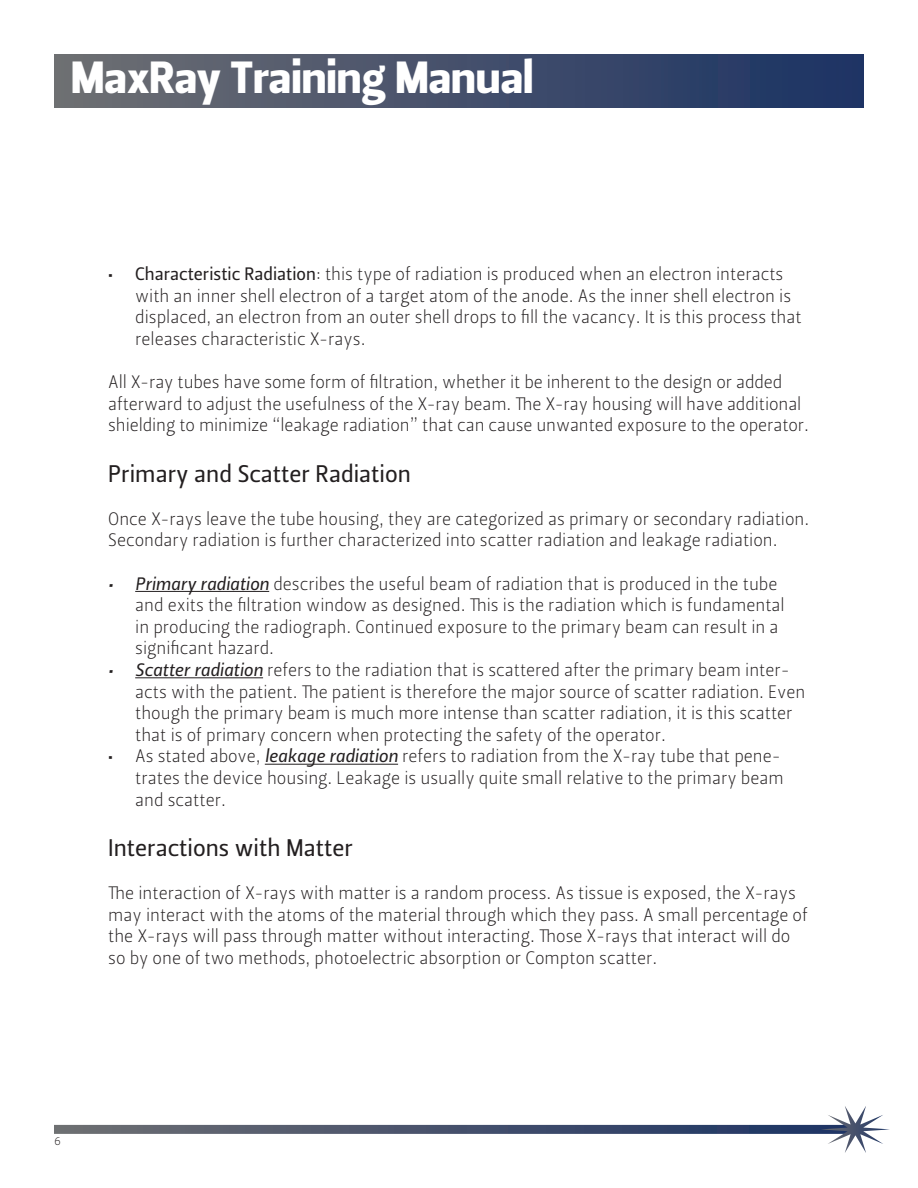
<style>
.page{position:relative;width:918px;height:1188px;background:#fff}
.page>*{position:absolute;margin:0;border:0;box-sizing:border-box;transform-origin:0 0}
.t1{font:45px "Leitura Sans Grot 4";color:#fff}
.t2{font:24px "Leitura Sans Grot 2";color:#231f20}
.t3{font:18px/21.6px "Leitura Sans Grot 1";color:#231f20}
.t4{font:12px "Leitura Sans Grot 1";color:#231f20}
.s1{font-family:"Leitura Sans Grot 2"}
.s2{font-family:"Leitura Sans Italic 2"}
</style>
<div class="page">
<svg style="left:54px;top:1125px;width:767px;height:9px;background:#49546d"></svg>
<svg style="left:821px;top:1106px;width:69px;height:47px"></svg>
<div style="left:54px;top:55px;width:810px;height:53px;background:linear-gradient(to right,#6f6f72,#1b3264)"></div>
<hr style="left:135px;top:591px;width:134px;height:1px;background:#231f20">
<hr style="left:135px;top:677px;width:128px;height:1px;background:#231f20">
<hr style="left:265px;top:764px;width:133px;height:1px;background:#231f20">
<h1 class="t1" style="left:71px;top:47px;width:464px">MaxRay Training Manual</h1>
<p class="t3" style="left:135px;top:263px;width:668px;text-indent:-27px"><span class="s1">• Characteristic Radiation</span>: this type of radiation is produced when an electron interacts with an inner shell electron of a target atom of the anode. As the inner shell electron is displaced, an electron from an outer shell drops to fill the vacancy. It is this process that releases characteristic X-rays.</p>
<p class="t3" style="left:108px;top:371px;width:702px">All X-ray tubes have some form of filtration, whether it be inherent to the design or added afterward to adjust the usefulness of the X-ray beam. The X-ray housing will have additional shielding to minimize “leakage radiation” that can cause unwanted exposure to the operator.</p>
<p class="t2" style="left:108px;top:457px;width:304px">Primary and Scatter Radiation</p>
<p class="t3" style="left:108px;top:508px;width:703px">Once X-rays leave the tube housing, they are categorized as primary or secondary radiation.<br>Secondary radiation is further characterized into scatter radiation and leakage radiation.</p>
<p class="t3" style="left:135px;top:573px;width:651px;text-indent:-27px"><span class="s2">• Primary radiation</span> describes the useful beam of radiation that is produced in the tube and exits the filtration window as designed. This is the radiation which is fundamental in producing the radiograph. Continued exposure to the primary beam can result in a significant hazard.</p>
<p class="t3" style="left:135px;top:659px;width:672px;text-indent:-27px"><span class="s2">• Scatter radiation</span> refers to the radiation that is scattered after the primary beam inter&shy;acts with the patient. The patient is therefore the major source of scatter radiation. Even though the primary beam is much more intense than scatter radiation, it is this scatter that is of primary concern when protecting the safety of the operator.</p>
<p class="t3" style="left:135px;top:746px;width:650px;text-indent:-27px">• As stated above, <span class="s2">leakage radiation</span> refers to radiation from the X-ray tube that pene&shy;trates the device housing. Leakage is usually quite small relative to the primary beam and scatter.</p>
<p class="t2" style="left:108px;top:831px;width:246px">Interactions with Matter</p>
<p class="t3" style="left:108px;top:882px;width:701px">The interaction of X-rays with matter is a random process. As tissue is exposed, the X-rays may interact with the atoms of the material through which they pass. A small percentage of the X-rays will pass through matter without interacting. Those X-rays that interact will do so by one of two methods, photoelectric absorption or Compton scatter.</p>
<p class="t4" style="left:54px;top:1132px;width:8px">6</p>
</div>
